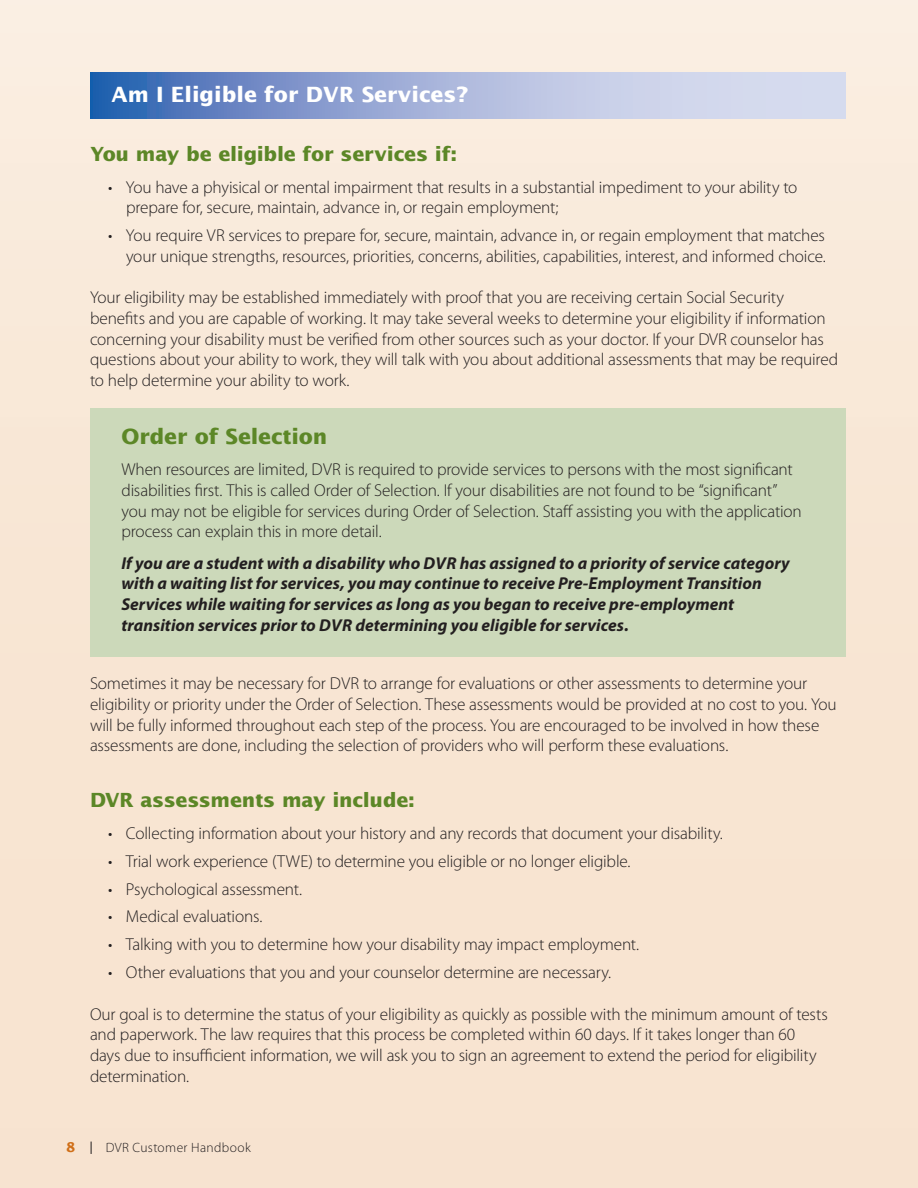
<style>
.page{position:relative;width:918px;height:1188px;background:#fff}
.page>*{position:absolute;margin:0;border:0;box-sizing:border-box;transform-origin:0 0}
.Body_Text{font:700 21px "Lucida Sans Std";color:#fff}
.t1{font:700 21px "Lucida Sans Std";letter-spacing:-.005em;color:#5c8727}
.t2{font:700 19.5px "Lucida Sans Std";letter-spacing:-.01em;color:#5c8727}
.t3{font:300 17.25px/20.7px "Myriad Pro";letter-spacing:-.01em;color:#231f20}
.t4{font:italic 700 17.25px/20.7px "Myriad Pro";color:#231f20}
.Body_Text-2{font:300 13.5px "Myriad Pro";letter-spacing:.025em;color:#231f20}
.s1{font-family:"Lucida Sans Std";font-weight:700;color:#d06f18}
.s2{font-family:"Lucida Std";font-weight:400}
</style>
<div class="page">
<div style="left:0;top:0;width:918px;height:1188px;background:linear-gradient(to right,#f8e7d6,#f8e7d6)"></div>
<svg style="left:90px;top:72px;width:756px;height:47px;background:#9dafd8"></svg>
<div style="left:90px;top:409px;width:756px;height:248px;background:#ccd9ba"></div>
<p class="Body_Text" style="left:112px;top:82px;width:358px">Am I Eligible for DVR Services?</p>
<p class="t2" style="left:90px;top:143px;width:369px">You may be eligible for services if:</p>
<p class="t3" style="left:126px;top:177px;width:673px;text-indent:-18px">• You have a phyisical or mental impairment that results in a substantial impediment to your ability to prepare for, secure, maintain, advance in, or regain employment;</p>
<p class="t3" style="left:108px;top:225px;width:719px;text-align:right">• You require VR services to prepare for, secure, maintain, advance in, or regain employment that matches your unique strengths, resources, priorities, concerns, abilities, capabilities, interest, and informed choice.</p>
<p class="t3" style="left:90px;top:287px;width:750px">Your eligibility may be established immediately with proof that you are receiving certain Social Security benefits and you are capable of working. It may take several weeks to determine your eligibility if information concerning your disability must be verified from other sources such as your doctor. If your DVR counselor has questions about your ability to work, they will talk with you about additional assessments that may be required to help determine your ability to work.</p>
<p class="t1" style="left:122px;top:424px;width:207px">Order of Selection</p>
<p class="t3" style="left:122px;top:459px;width:682px">When resources are limited, DVR is required to provide services to persons with the most significant disabilities first. This is called Order of Selection. If your disabilities are not found to be “significant” you may not be eligible for services during Order of Selection. Staff assisting you with the application process can explain this in more detail.</p>
<p class="t4" style="left:122px;top:553px;width:670px">If you are a student with a disability who DVR has assigned to a priority of service category with a waiting list for services, you may continue to receive Pre-Employment Transition Services while waiting for services as long as you began to receive pre-employment transition services prior to DVR determining you eligible for services.</p>
<p class="t3" style="left:90px;top:674px;width:748px">Sometimes it may be necessary for DVR to arrange for evaluations or other assessments to determine your eligibility or priority under the Order of Selection. These assessments would be provided at no cost to you. You will be fully informed throughout each step of the process. You are encouraged to be involved in how these assessments are done, including the selection of providers who will perform these evaluations.</p>
<p class="t2" style="left:90px;top:789px;width:327px">DVR assessments may include:</p>
<p class="t3" style="left:108px;top:823px;width:616px">• Collecting information about your history and any records that document your disability.</p>
<p class="t3" style="left:108px;top:851px;width:524px">• Trial work experience (T WE) to determine you eligible or no longer eligible.</p>
<p class="t3" style="left:108px;top:879px;width:196px">• Psychological assessment.</p>
<p class="t3" style="left:108px;top:907px;width:156px">• Medical evaluations.</p>
<p class="t3" style="left:108px;top:935px;width:533px">• Talking with you to determine how your disability may impact employment.</p>
<p class="t3" style="left:108px;top:962px;width:505px">• Other evaluations that you and your counselor determine are necessary.</p>
<p class="t3" style="left:90px;top:1004px;width:739px">Our goal is to determine the status of your eligibility as quickly as possible with the minimum amount of tests and paperwork. The law requires that this process be completed within 60 days. If it takes longer than 60 days due to insufficient information, we will ask you to sign an agreement to extend the period for eligibility determination.</p>
<p class="Body_Text-2" style="left:66px;top:1140px;width:186px"><span class="s1">8</span> <span class="s2">|</span> DVR Customer Handbook</p>
</div>
